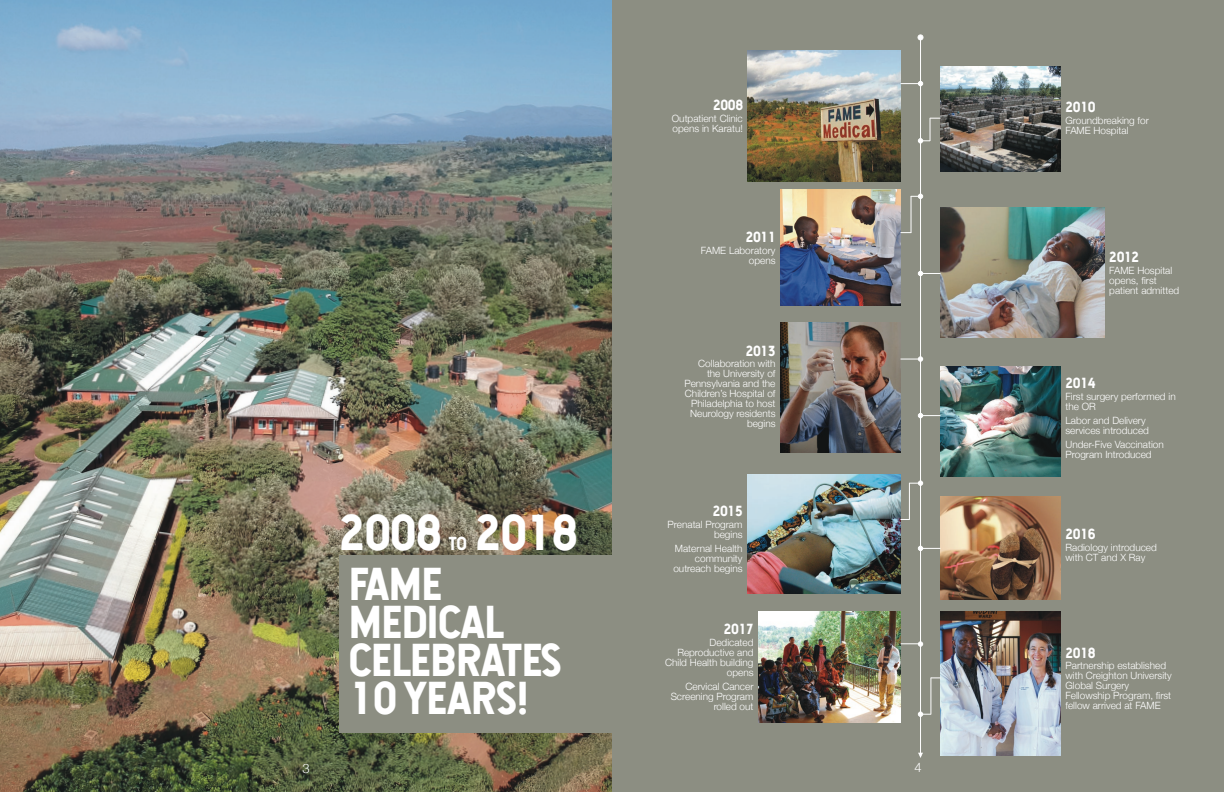
<style>
.page{position:relative;width:1224px;height:792px;background:#fff}
.page>*{position:absolute;margin:0;border:0;box-sizing:border-box;transform-origin:0 0}
.t1{font:48px "Hansief";color:#fff}
.t2{font:44px/38px "Hansief";color:#fff}
.t3{font:18px "Hansief";color:#fff}
.t4{font:14px "Hansief";color:#fff}
.t5{font:300 13px "Helvetica Neue";color:#fff}
.t6{font:300 10px/10px "Helvetica Neue";color:#fff}
</style>
<div class="page">
<img style="left:0;top:0;width:612px;height:792px">
<div style="left:339px;top:556px;width:273px;height:177px;background:#8c8e82"></div>
<div style="left:612px;top:0;width:612px;height:792px;background:#8c8e82"></div>
<hr style="left:920px;top:36px;width:1px;height:720px;background:#fff">
<svg style="left:918px;top:34px;width:6px;height:6px"></svg>
<img style="left:748px;top:50px;width:153px;height:131px">
<img style="left:941px;top:66px;width:120px;height:105px">
<img style="left:781px;top:190px;width:120px;height:116px">
<img style="left:941px;top:207px;width:163px;height:131px">
<img style="left:781px;top:322px;width:120px;height:131px">
<img style="left:941px;top:366px;width:120px;height:111px">
<img style="left:748px;top:475px;width:153px;height:119px">
<img style="left:941px;top:496px;width:120px;height:104px">
<img style="left:758px;top:612px;width:143px;height:110px">
<img style="left:941px;top:611px;width:120px;height:145px">
<svg style="left:901px;top:81px;width:22px;height:5px"></svg>
<hr style="left:911px;top:196px;width:1px;height:37px;background:#fff">
<svg style="left:918px;top:118px;width:23px;height:25px"></svg>
<hr style="left:909px;top:483px;width:1px;height:37px;background:#fff">
<hr style="left:931px;top:678px;width:1px;height:36px;background:#fff">
<svg style="left:918px;top:752px;width:5px;height:6px"></svg>
<svg style="left:911px;top:194px;width:12px;height:5px"></svg>
<svg style="left:918px;top:271px;width:23px;height:5px"></svg>
<svg style="left:901px;top:356px;width:22px;height:6px"></svg>
<svg style="left:918px;top:413px;width:23px;height:5px"></svg>
<svg style="left:909px;top:481px;width:14px;height:5px"></svg>
<svg style="left:918px;top:546px;width:23px;height:5px"></svg>
<svg style="left:901px;top:641px;width:22px;height:6px"></svg>
<svg style="left:918px;top:712px;width:13px;height:5px"></svg>
<h3 class="t4" style="left:713px;top:96px;width:31px">2008</h3>
<p class="t6" style="left:672px;top:112px;width:72px">Outpatient Clinic opens in Karatu!</p>
<h3 class="t4" style="left:746px;top:228px;width:31px">2011</h3>
<p class="t6" style="left:701px;top:244px;width:76px;text-align:right">FAME Laboratory opens</p>
<h3 class="t4" style="left:746px;top:342px;width:31px">2013</h3>
<h1 class="t1" style="left:339px;top:502px;width:103px">2008</h1>
<h3 class="t3" style="left:449px;top:532px;width:20px">TO</h3>
<h1 class="t1" style="left:475px;top:502px;width:103px">2018</h1>
<h2 class="t2" style="left:349px;top:564px;width:214px">FAME<br>MEDICAL<br>CELEBRATES<br>10 YEARS!</h2>
<p class="t6" style="left:684px;top:358px;width:93px;text-align:right">Collaboration with the University of<br>Pennsylvania and the<br>Children’s Hospital of<br>Philadelphia to host<br>Neurology residents begins</p>
<h3 class="t4" style="left:713px;top:502px;width:31px">2015</h3>
<p class="t6" style="left:668px;top:519px;width:76px;text-align:right">Prenatal Program begins</p>
<p class="t6" style="left:673px;top:543px;width:71px;text-align:right">Maternal Health community outreach begins</p>
<h3 class="t4" style="left:724px;top:620px;width:31px">2017</h3>
<p class="t6" style="left:665px;top:637px;width:90px;text-align:right">Dedicated<br>Reproductive and<br>Child Health building opens</p>
<p class="t6" style="left:671px;top:681px;width:84px;text-align:right">Cervical Cancer<br>Screening Program rolled out</p>
<h3 class="t5" style="left:302px;top:757px;width:9px">3</h3>
<h3 class="t5" style="left:914px;top:757px;width:9px">4</h3>
<h3 class="t4" style="left:1066px;top:98px;width:31px">2010</h3>
<p class="t6" style="left:1066px;top:115px;width:85px">Groundbreaking for<br>FAME Hospital</p>
<h3 class="t4" style="left:1109px;top:248px;width:31px">2012</h3>
<p class="t6" style="left:1109px;top:264px;width:71px">FAME Hospital opens, first patient admitted</p>
<h3 class="t4" style="left:1066px;top:374px;width:31px">2014</h3>
<p class="t6" style="left:1066px;top:390px;width:112px">First surgery performed in the OR</p>
<p class="t6" style="left:1066px;top:414px;width:85px">Labor and Delivery services introduced</p>
<p class="t6" style="left:1066px;top:438px;width:100px">Under-Five Vaccination<br>Program Introduced</p>
<h3 class="t4" style="left:1066px;top:525px;width:31px">2016</h3>
<p class="t6" style="left:1066px;top:541px;width:93px">Radiology introduced with CT and X Ray</p>
<h3 class="t4" style="left:1066px;top:644px;width:31px">2018</h3>
<p class="t6" style="left:1066px;top:660px;width:108px">Partnership established with Creighton University<br>Global Surgery<br>Fellowship Program, first fellow arrived at FAME</p>
</div>
